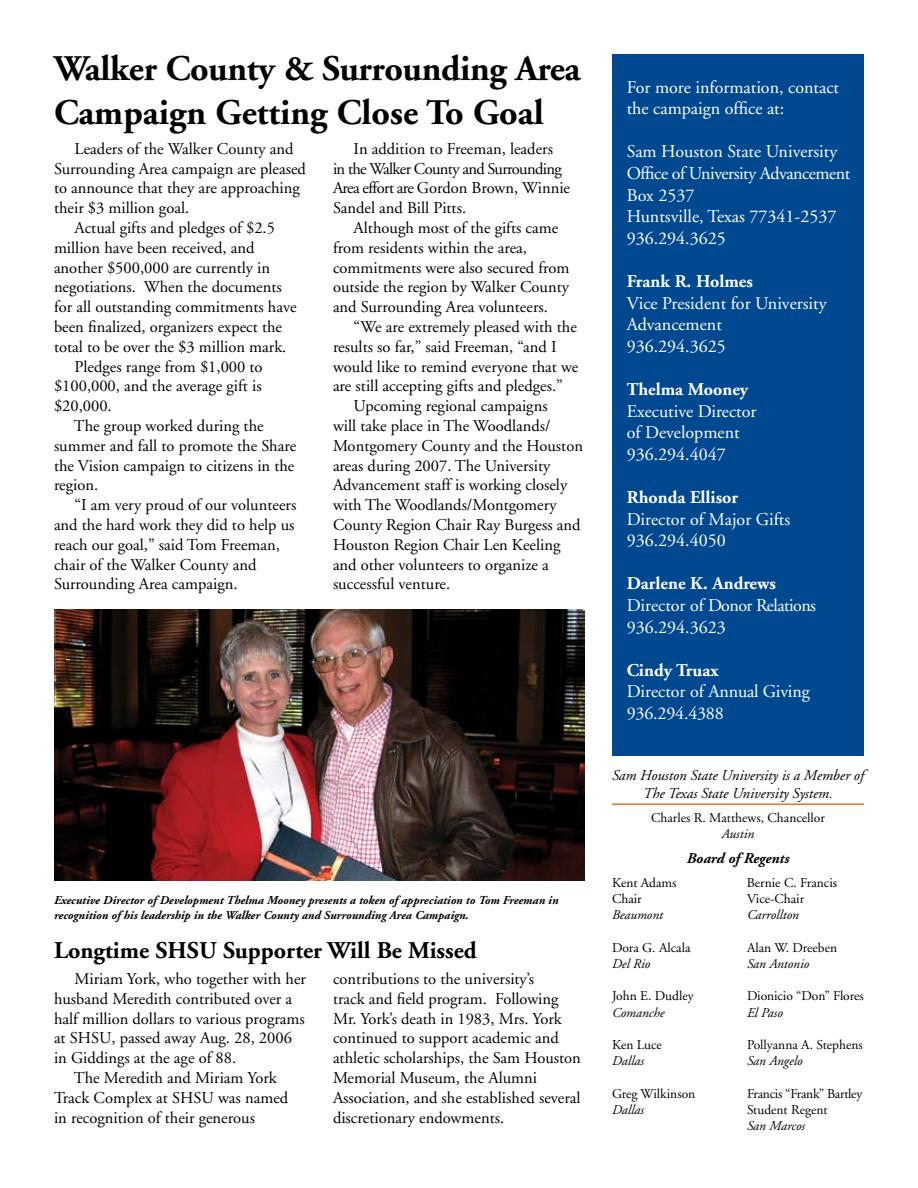
<style>
.page{position:relative;width:918px;height:1188px;background:#fff}
.page>*{position:absolute;margin:0;border:0;box-sizing:border-box;transform-origin:0 0}
.t1{font:700 36px/43.2px "Adobe Garamond";letter-spacing:-.01em;color:#000}
.t2{font:700 24px "Adobe Garamond";color:#000}
.t3{font:18px/21.6px "Adobe Garamond";color:#fff}
.t4{font:700 18px "Adobe Garamond";color:#fff}
.t5{font:16.5px/19.8px "Adobe Garamond";color:#000}
.t6{font:italic 15px/18px "Adobe Garamond";color:#000;text-align:center}
.t7{font:italic 700 15px "Adobe Garamond";color:#000}
.t8{font:13.5px "Adobe Garamond";color:#000}
.t9{font:italic 13.5px "Adobe Garamond";color:#000}
.t10{font:13.5px "Adobe Garamond";letter-spacing:-.02em;color:#000}
.t11{font:italic 700 12px/14.4px "Adobe Garamond";color:#000}
</style>
<div class="page">
<div style="left:612px;top:54px;width:252px;height:702px;background:#004990"></div>
<hr style="left:612px;top:804px;width:252px;height:1px;background:#f36d23">
<img style="left:54px;top:609px;width:531px;height:272px">
<h1 class="t1" style="left:54px;top:48px;width:528px">Walker County &amp; Surrounding Area<br>Campaign Getting Close To Goal</h1>
<p class="t5" style="left:75px;top:139px;width:221px">Leaders of the Walker County and</p>
<p class="t5" style="left:54px;top:159px;width:253px">Surrounding Area campaign are pleased</p>
<p class="t5" style="left:54px;top:179px;width:247px">to announce that they are approaching</p>
<p class="t5" style="left:54px;top:199px;width:137px">their $3 million goal.</p>
<p class="t5" style="left:75px;top:218px;width:202px">Actual gifts and pledges of $2.5</p>
<p class="t5" style="left:54px;top:238px;width:202px">million have been received, and</p>
<p class="t5" style="left:54px;top:258px;width:218px">another $500,000 are currently in</p>
<p class="t5" style="left:54px;top:278px;width:229px">negotiations. When the documents</p>
<p class="t5" style="left:54px;top:298px;width:244px">for all outstanding commitments have</p>
<p class="t5" style="left:54px;top:317px;width:230px">been finalized, organizers expect the</p>
<p class="t5" style="left:54px;top:337px;width:234px">total to be over the $3 million mark.</p>
<p class="t5" style="left:75px;top:357px;width:190px">Pledges range from $1,000 to</p>
<p class="t5" style="left:54px;top:377px;width:209px">$100,000, and the average gift is</p>
<p class="t5" style="left:54px;top:397px;width:59px">$20,000.</p>
<p class="t5" style="left:74px;top:416px;width:191px">The group worked during the</p>
<p class="t5" style="left:54px;top:436px;width:244px">summer and fall to promote the Share</p>
<p class="t5" style="left:54px;top:456px;width:242px">the Vision campaign to citizens in the</p>
<p class="t5" style="left:54px;top:476px;width:46px">region.</p>
<p class="t5" style="left:75px;top:496px;width:223px">“I am very proud of our volunteers</p>
<p class="t5" style="left:54px;top:515px;width:242px">and the hard work they did to help us</p>
<p class="t5" style="left:54px;top:535px;width:228px">reach our goal,” said Tom Freeman,</p>
<p class="t5" style="left:54px;top:555px;width:204px">chair of the Walker County and</p>
<p class="t5" style="left:54px;top:575px;width:185px">Surrounding Area campaign.</p>
<p class="t5" style="left:333px;top:139px;width:239px;text-indent:21px">In addition to Freeman, leaders<br>in the Walker County and Surrounding<br>Area effort are Gordon Brown, Winnie<br>Sandel and Bill Pitts.</p>
<p class="t5" style="left:333px;top:218px;width:238px;text-indent:21px">Although most of the gifts came from residents within the area, commitments were also secured from outside the region by Walker County and Surrounding Area volunteers.</p>
<p class="t5" style="left:354px;top:317px;width:225px">“We are extremely pleased with the</p>
<p class="t5" style="left:333px;top:337px;width:225px">results so far,” said Freeman, “and I</p>
<p class="t5" style="left:333px;top:357px;width:247px">would like to remind everyone that we</p>
<p class="t5" style="left:333px;top:377px;width:231px">are still accepting gifts and pledges.”</p>
<p class="t5" style="left:354px;top:397px;width:196px">Upcoming regional campaigns</p>
<p class="t5" style="left:333px;top:416px;width:219px">will take place in The Woodlands/</p>
<p class="t5" style="left:333px;top:436px;width:252px">Montgomery County and the Houston</p>
<p class="t5" style="left:333px;top:456px;width:219px">areas during 2007. The University</p>
<p class="t5" style="left:333px;top:476px;width:236px">Advancement staff is working closely</p>
<p class="t5" style="left:333px;top:496px;width:225px">with The Woodlands/Montgomery</p>
<p class="t5" style="left:333px;top:515px;width:249px">County Region Chair Ray Burgess and</p>
<p class="t5" style="left:333px;top:535px;width:229px">Houston Region Chair Len Keeling</p>
<p class="t5" style="left:333px;top:555px;width:217px">and other volunteers to organize a</p>
<p class="t5" style="left:333px;top:575px;width:119px">successful venture.</p>
<p class="t11" style="left:54px;top:894px;width:506px">Executive Director of Development Thelma Mooney presents a token of appreciation to Tom Freeman in recognition of his leadership in the Walker County and Surrounding Area Campaign.</p>
<h2 class="t2" style="left:54px;top:937px;width:424px">Longtime SHSU Supporter Will Be Missed</h2>
<p class="t5" style="left:75px;top:969px;width:233px">Miriam York, who together with her</p>
<p class="t5" style="left:54px;top:989px;width:240px">husband Meredith contributed over a</p>
<p class="t5" style="left:54px;top:1009px;width:252px">half million dollars to various programs</p>
<p class="t5" style="left:54px;top:1029px;width:239px">at SHSU, passed away Aug. 28, 2006</p>
<p class="t5" style="left:54px;top:1049px;width:184px">in Giddings at the age of 88.</p>
<p class="t5" style="left:74px;top:1068px;width:204px">The Meredith and Miriam York</p>
<p class="t5" style="left:54px;top:1088px;width:236px">Track Complex at SHSU was named</p>
<p class="t5" style="left:54px;top:1108px;width:203px">in recognition of their generous</p>
<p class="t5" style="left:333px;top:969px;width:249px">contributions to the university’s<br>track and field program. Following Mr. York’s death in 1983, Mrs. York continued to support academic and athletic scholarships, the Sam Houston Memorial Museum, the Alumni Association, and she established several discretionary endowments.</p>
<p class="t3" style="left:627px;top:76px;width:214px">For more information, contact the campaign office at:</p>
<p class="t3" style="left:627px;top:141px;width:225px">Sam Houston State University<br>Office of University Advancement<br>Box 2537<br>Huntsville, Texas 77341-2537<br>936.294.3625</p>
<p class="t4" style="left:627px;top:271px;width:128px">Frank R. Holmes</p>
<p class="t3" style="left:627px;top:292px;width:201px">Vice President for University<br>Advancement<br>936.294.3625</p>
<p class="t4" style="left:627px;top:379px;width:123px">Thelma Mooney</p>
<p class="t3" style="left:627px;top:400px;width:131px">Executive Director of Development<br>936.294.4047</p>
<p class="t4" style="left:627px;top:487px;width:113px">Rhonda Ellisor</p>
<p class="t3" style="left:627px;top:508px;width:165px">Director of Major Gifts<br>936.294.4050</p>
<p class="t4" style="left:627px;top:574px;width:151px">Darlene K. Andrews</p>
<p class="t3" style="left:627px;top:595px;width:191px">Director of Donor Relations<br>936.294.3623</p>
<p class="t4" style="left:627px;top:660px;width:93px">Cindy Truax</p>
<p class="t3" style="left:627px;top:681px;width:184px">Director of Annual Giving<br>936.294.4388</p>
<p class="t6" style="left:612px;top:767px;width:253px">Sam Houston State University is a Member of<br>The Texas State University System.</p>
<p class="t8" style="left:651px;top:810px;width:175px">Charles R. Matthews, Chancellor</p>
<p class="t9" style="left:722px;top:826px;width:34px">Austin</p>
<p class="t7" style="left:687px;top:850px;width:104px">Board of Regents</p>
<p class="t8" style="left:612px;top:875px;width:66px">Kent Adams</p>
<p class="t8" style="left:747px;top:875px;width:92px">Bernie C. Francis</p>
<p class="t8" style="left:612px;top:892px;width:31px">Chair</p>
<p class="t8" style="left:747px;top:892px;width:59px">Vice-Chair</p>
<p class="t9" style="left:612px;top:908px;width:53px">Beaumont</p>
<p class="t9" style="left:747px;top:908px;width:53px">Carrollton</p>
<p class="t8" style="left:612px;top:940px;width:80px">Dora G. Alcala</p>
<p class="t8" style="left:747px;top:940px;width:92px">Alan W. Dreeben</p>
<p class="t9" style="left:612px;top:956px;width:40px">Del Rio</p>
<p class="t9" style="left:747px;top:956px;width:64px">San Antonio</p>
<p class="t8" style="left:612px;top:989px;width:83px">John E. Dudley</p>
<p class="t8" style="left:747px;top:989px;width:118px">Dionicio “Don” Flores</p>
<p class="t9" style="left:612px;top:1005px;width:54px">Comanche</p>
<p class="t9" style="left:747px;top:1005px;width:37px">El Paso</p>
<p class="t8" style="left:612px;top:1037px;width:51px">Ken Luce</p>
<p class="t8" style="left:747px;top:1037px;width:117px">Pollyanna A. Stephens</p>
<p class="t9" style="left:612px;top:1054px;width:34px">Dallas</p>
<p class="t9" style="left:747px;top:1054px;width:57px">San Angelo</p>
<p class="t8" style="left:612px;top:1086px;width:85px">Greg Wilkinson</p>
<p class="t10" style="left:747px;top:1086px;width:117px">Francis “Frank” Bartley</p>
<p class="t9" style="left:612px;top:1102px;width:34px">Dallas</p>
<p class="t8" style="left:747px;top:1102px;width:82px">Student Regent</p>
<p class="t9" style="left:747px;top:1118px;width:60px">San Marcos</p>
</div>
